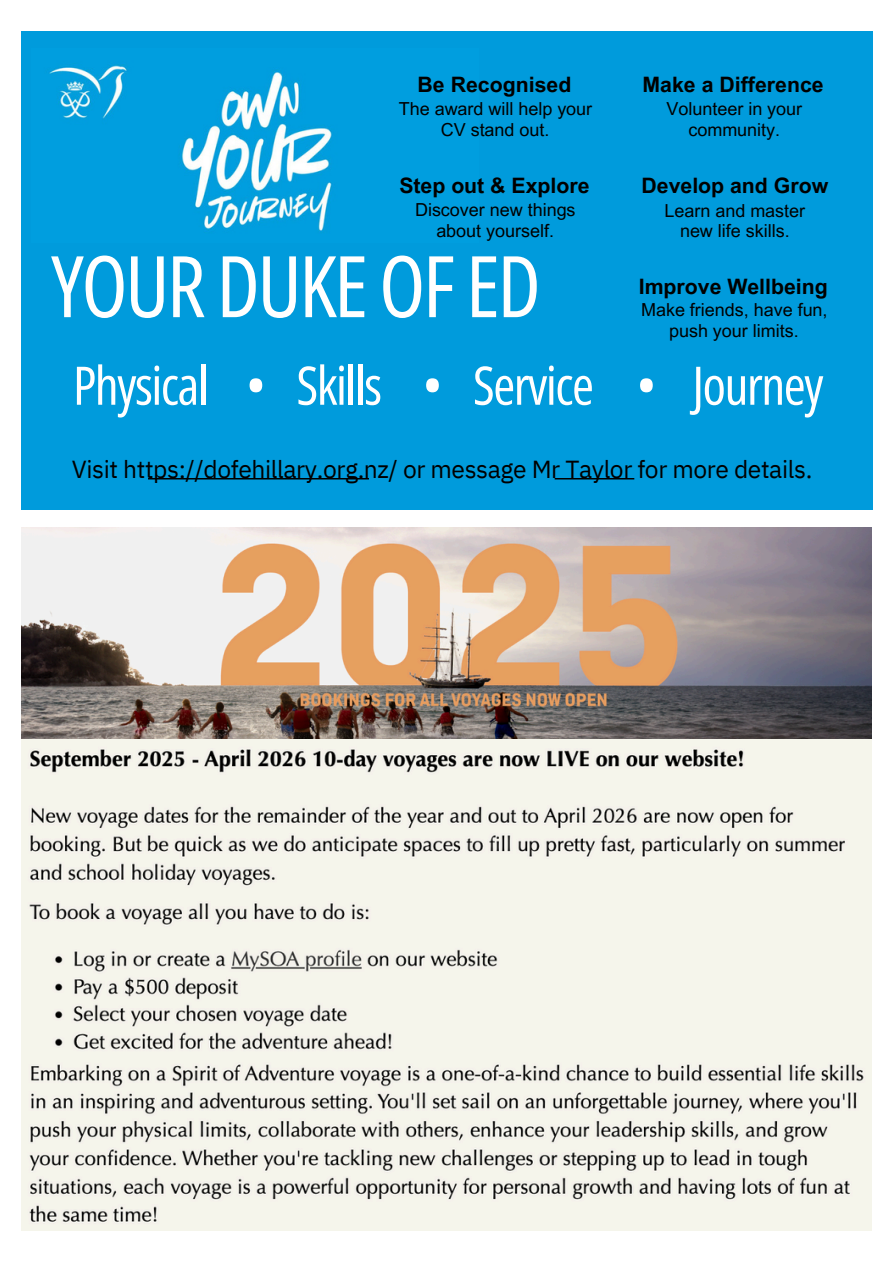
<style>
.page{position:relative;width:894px;height:1264px;background:#fff}
.page>*{position:absolute;margin:0;border:0;box-sizing:border-box;transform-origin:0 0}
.t1{font:85.05px "Open Sans Condensed";letter-spacing:-.03em;color:#fff}
.t2{font:53.1px "Open Sans Condensed";letter-spacing:-.03em;color:#fff}
.t3{font:24.6px "IBM Plex Sans";letter-spacing:-.015em;color:#000}
.t4{font:700 21.3px "Arial MT Pro";color:#000}
.t5{font:18px/20.5px "Arial MT Pro";color:#000;text-align:center}
</style>
<div class="page">
<div style="left:22px;top:32px;width:849px;height:477px;background:#009bdc"></div>
<img style="left:31px;top:48px;width:447px;height:194px">
<img style="left:123px;top:478px;width:270px;height:2px">
<img style="left:546px;top:478px;width:96px;height:2px">
<img style="left:22px;top:527px;width:849px;height:703px">
<p class="t4" style="left:417px;top:77px;width:155px">Be Recognised</p>
<h2 class="t5" style="left:398px;top:101px;width:195px">The award will help your</h2>
<p class="t5" style="left:440px;top:122px;width:110px">CV stand out.</p>
<h4 class="t4" style="left:642px;top:77px;width:183px">Make a Difference</h4>
<h2 class="t5" style="left:666px;top:101px;width:137px">Volunteer in your</h2>
<p class="t5" style="left:688px;top:122px;width:93px">community.</p>
<h4 class="t4" style="left:399px;top:177px;width:192px">Step out &amp; Explore</h4>
<p class="t4" style="left:641px;top:177px;width:188px">Develop and Grow</p>
<p class="t5" style="left:664px;top:202px;width:142px">Learn and master new life skills.</p>
<p class="t5" style="left:415px;top:201px;width:162px">Discover new things</p>
<h1 class="t5" style="left:436px;top:222px;width:119px">about yourself.</h1>
<p class="t1" style="left:51px;top:226px;width:491px">YOUR DUKE OF ED</p>
<p class="t2" style="left:73px;top:348px;width:137px">Physical</p>
<p class="t2" style="left:246px;top:348px;width:22px">•</p>
<p class="t2" style="left:296px;top:348px;width:87px">Skills</p>
<h4 class="t2" style="left:422px;top:348px;width:22px">•</h4>
<p class="t2" style="left:473px;top:348px;width:122px">Service</p>
<p class="t4" style="left:638px;top:278px;width:190px">Improve Wellbeing</p>
<h2 class="t5" style="left:641px;top:302px;width:188px">Make friends, have fun,</h2>
<h4 class="t5" style="left:669px;top:323px;width:131px">push your limits.</h4>
<p class="t2" style="left:636px;top:348px;width:22px">•</p>
<p class="t2" style="left:692px;top:348px;width:133px">Journey</p>
<p class="t3" style="left:72px;top:452px;width:741px">Visit https://dofehillary.org.nz/ or message Mr Taylor for more details.</p>
</div>
